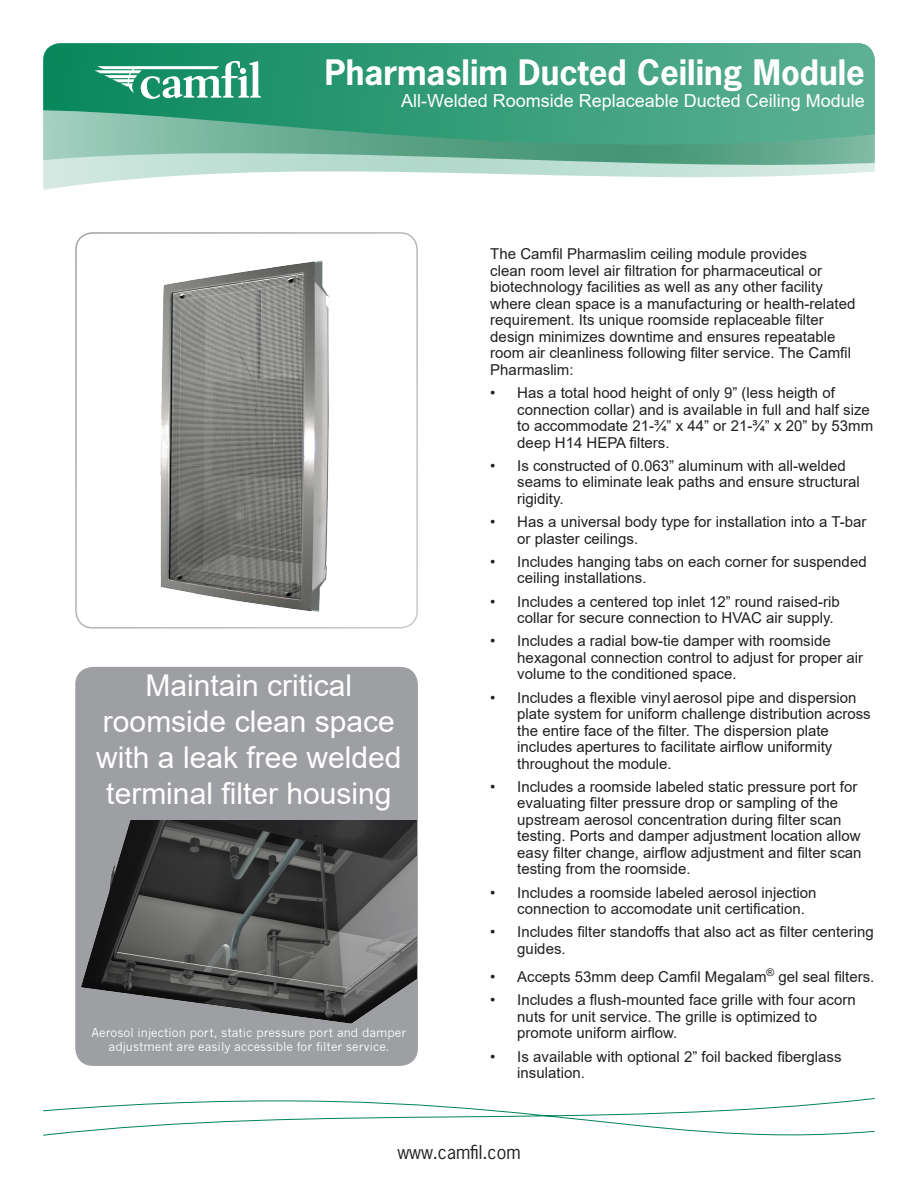
<style>
.page{position:relative;width:918px;height:1188px;background:#fff}
.page>*{position:absolute;margin:0;border:0;box-sizing:border-box;transform-origin:0 0}
.t1{font:700 33px "News Gothic Std";color:#fff}
.t2{font:30px/36px "Arial";color:#fff;text-align:center}
.t3{font:18px "Arial";color:#fff}
.t4{font:18px "News Gothic Std";color:#231f20}
.t5{font:15px/16.5px "Arial";color:#231f20}
.t6{font:12px/14.4px "News Gothic";color:#fff;text-align:center}
</style>
<div class="page">
<svg style="left:43px;top:43px;width:832px;height:147px;background:#68b399"></svg>
<svg style="left:95px;top:61px;width:166px;height:38px"></svg>
<div style="left:76px;top:668px;width:341px;height:397px;background:#9d9fa2;border-radius:17px"></div>
<div style="left:75px;top:667px;width:343px;height:399px;border:2px solid #9d9fa2;border-radius:17px"></div>
<svg style="left:43px;top:1098px;width:832px;height:38px"></svg>
<div style="left:75px;top:232px;width:343px;height:397px;border:2px solid #9d9fa2;border-radius:17px"></div>
<img style="left:160px;top:260px;width:170px;height:352px">
<img style="left:75px;top:820px;width:341px;height:208px">
<p class="t1" style="left:325px;top:51px;width:542px">Pharmaslim Ducted Ceiling Module</p>
<p class="t3" style="left:401px;top:88px;width:465px">All-Welded Roomside Replaceable Ducted Ceiling Module</p>
<p class="t2" style="left:96px;top:668px;width:307px">Maintain critical roomside clean space with a leak free welded terminal filter housing</p>
<p class="t6" style="left:92px;top:1025px;width:316px">Aerosol injection port, static pressure port and damper adjustment are easily accessible for filter service.</p>
<p class="t5" style="left:490px;top:246px;width:367px">The Camfil Pharmaslim ceiling module provides<br>clean room level air filtration for pharmaceutical or biotechnology facilities as well as any other facility where clean space is a manufacturing or health-related requirement. Its unique roomside replaceable filter design minimizes downtime and ensures repeatable room air cleanliness following filter service. The Camfil Pharmaslim:</p>
<p class="t5" style="left:517px;top:384px;width:357px;text-indent:-27px">• Has a total hood height of only 9” (less heigth of connection collar) and is available in full and half size to accommodate 21-¾” x 44” or 21-¾” x 20” by 53mm deep H14 HEPA filters.</p>
<p class="t5" style="left:517px;top:457px;width:344px;text-indent:-27px">• Is constructed of 0.063” aluminum with all-welded seams to eliminate leak paths and ensure structural rigidity.</p>
<p class="t5" style="left:517px;top:513px;width:351px;text-indent:-27px">• Has a universal body type for installation into a T-bar or plaster ceilings.</p>
<p class="t5" style="left:517px;top:553px;width:351px;text-indent:-27px">• Includes hanging tabs on each corner for suspended ceiling installations.</p>
<p class="t5" style="left:517px;top:593px;width:324px;text-indent:-27px">• Includes a centered top inlet 12” round raised-rib collar for secure connection to HVAC air supply.</p>
<p class="t5" style="left:517px;top:633px;width:348px;text-indent:-27px">• Includes a radial bow-tie damper with roomside hexagonal connection control to adjust for proper air volume to the conditioned space.</p>
<p class="t5" style="left:517px;top:689px;width:355px;text-indent:-27px">• Includes a flexible vinyl aerosol pipe and dispersion plate system for uniform challenge distribution across the entire face of the filter. The dispersion plate includes apertures to facilitate airflow uniformity throughout the module.</p>
<p class="t5" style="left:517px;top:778px;width:346px;text-indent:-27px">• Includes a roomside labeled static pressure port for evaluating filter pressure drop or sampling of the upstream aerosol concentration during filter scan testing. Ports and damper adjustment location allow easy filter change, airflow adjustment and filter scan testing from the roomside.</p>
<p class="t5" style="left:517px;top:884px;width:301px;text-indent:-27px">• Includes a roomside labeled aerosol injection connection to accomodate unit certification.</p>
<p class="t5" style="left:517px;top:924px;width:358px;text-indent:-27px">• Includes filter standoffs that also act as filter centering guides.</p>
<p class="t5" style="left:490px;top:969px;width:386px">• Accepts 53mm deep Camfil Megalam<sup>®</sup> gel seal filters.</p>
<p class="t5" style="left:517px;top:992px;width:340px;text-indent:-27px">• Includes a flush-mounted face grille with four acorn nuts for unit service. The grille is optimized to promote uniform airflow.</p>
<p class="t5" style="left:517px;top:1048px;width:326px;text-indent:-27px">• Is available with optional 2” foil backed fiberglass insulation.</p>
<p class="t4" style="left:397px;top:1140px;width:125px">www.camfil.com</p>
</div>
